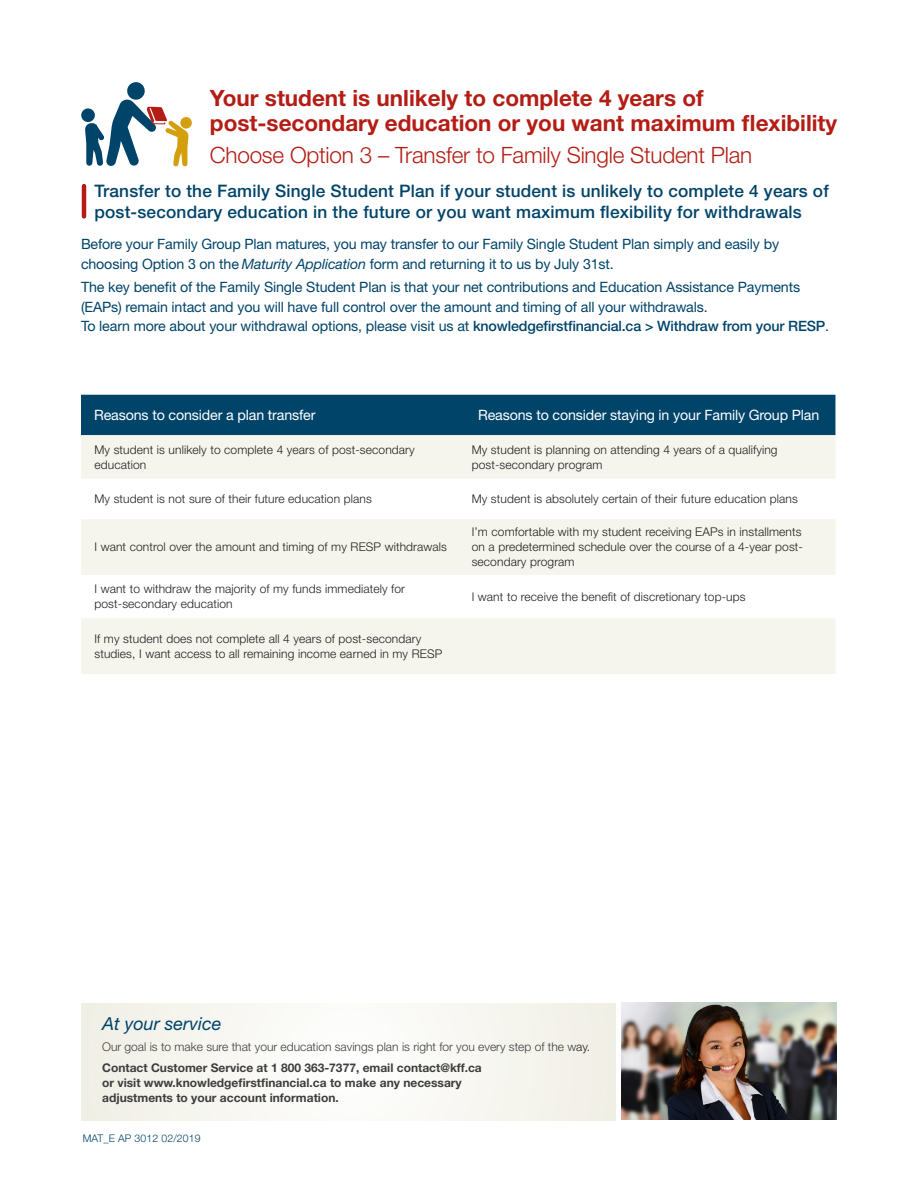
<style>
.page{position:relative;width:918px;height:1188px;background:#fff}
.page>*{position:absolute;margin:0;border:0;box-sizing:border-box;transform-origin:0 0}
.t1{font:700 22.5px/25.5px "Helvetica Neue LT Std";color:#b41d15}
.option{font:300 22.5px "Helvetica Neue LT Std";letter-spacing:-.01em;color:#b41d15}
.small_sub{font:italic 18px "Helvetica Neue LT Std";color:#00446a}
.sub1{font:500 17.25px/21px "Helvetica Neue LT Std";letter-spacing:.01em;color:#00446a}
.para{font:14.25px/19.5px "Helvetica Neue LT Std";letter-spacing:-.01em;color:#00446a}
.t2{font:14.25px "Helvetica Neue LT Std";letter-spacing:-.01em;color:#fff}
.t3{font:300 12px/15px "Helvetica Neue LT Std";letter-spacing:.01em;color:#231f20}
.t4{font:700 12px/15px "Helvetica Neue LT Std";color:#3e3e3f}
.t5{font:300 12px "Helvetica Neue LT Std";color:#3e3e3f}
.t6{font:300 10.5px "Helvetica Neue LT Std";letter-spacing:.01em;color:#00446a}
.s1{font-style:italic}
.s2{font-weight:500}
.s3{color:#231f20}
</style>
<div class="page">
<hr style="left:82px;top:186px;width:4px;height:30px;background:#b41d15">
<div style="left:81px;top:395px;width:754px;height:40px;background:#00446a"></div>
<svg style="left:81px;top:435px;width:754px;height:239px;fill:#f5f4ed"></svg>
<svg style="left:180px;top:117px;width:12px;height:12px"></svg>
<svg style="left:81px;top:108px;width:14px;height:14px"></svg>
<svg style="left:85px;top:82px;width:104px;height:85px"></svg>
<div style="left:81px;top:1003px;width:534px;height:117px;background:#f7f6f1"></div>
<img style="left:621px;top:1002px;width:216px;height:117px">
<p class="t1" style="left:210px;top:85px;width:629px">Your student is unlikely to complete 4 years of post-secondary education or you want maximum flexibility</p>
<p class="option" style="left:210px;top:141px;width:544px">Choose Option 3 – Transfer to Family Single Student Plan</p>
<p class="sub1" style="left:94px;top:180px;width:736px">Transfer to the Family Single Student Plan if your student is unlikely to complete 4 years of post-secondary education in the future or you want maximum flexibility for withdrawals</p>
<p class="para" style="left:81px;top:234px;width:700px">Before your Family Group Plan matures, you may transfer to our Family Single Student Plan simply and easily by choosing Option 3 on the <span class="s1">Maturity Application</span> form and returning it to us by July 31st.</p>
<p class="para" style="left:81px;top:277px;width:750px">The key benefit of the Family Single Student Plan is that your net contributions and Education Assistance Payments (EAPs) remain intact and you will have full control over the amount and timing of all your withdrawals.<br>To learn more about your withdrawal options, please visit us at <span class="s2">knowledgefirstfinancial.ca &gt; Withdraw from your RESP</span>.</p>
<p class="t2" style="left:94px;top:407px;width:223px">Reasons to consider a plan transfer</p>
<p class="t2" style="left:478px;top:407px;width:343px">Reasons to consider staying in your Family Group Plan</p>
<p class="t3" style="left:94px;top:442px;width:322px">My student is unlikely to complete 4 years of post-secondary education</p>
<p class="t3" style="left:472px;top:442px;width:307px">My student is planning on attending 4 years of a qualifying post-secondary program</p>
<p class="t3" style="left:94px;top:491px;width:279px">My student is not sure of their future education plans</p>
<p class="t3" style="left:472px;top:491px;width:328px">My student is absolutely certain of their future education plans</p>
<p class="t3" style="left:94px;top:539px;width:354px">I want control over the amount and timing of my RESP withdrawals</p>
<p class="t3" style="left:472px;top:524px;width:333px">I’m comfortable with my student receiving EAPs in installments on a predetermined schedule over the course of a 4-year post&shy;secondary program</p>
<p class="t3" style="left:94px;top:581px;width:312px">I want to withdraw the majority of my funds immediately for post-secondary education</p>
<p class="t3" style="left:472px;top:589px;width:275px">I want to receive the benefit of discretionary top-ups</p>
<p class="t3" style="left:94px;top:631px;width:349px">If my student does not complete all 4 years of post-secondary studies, I want access to all remaining income earned in my RESP</p>
<p class="small_sub" style="left:102px;top:1013px;width:121px">At your service</p>
<p class="t5" style="left:102px;top:1039px;width:490px">Our goal is to make sure that your education savings plan is right for you every step of the w<span class="s3">ay.</span></p>
<p class="t4" style="left:102px;top:1060px;width:381px">Contact Customer Service at 1 800 363-7377, email contact@kff.ca or visit www.knowledgefirstfinancial.ca to make any necessary adjustments to your account information.</p>
<p class="t6" style="left:83px;top:1132px;width:119px">MAT_E AP 3012 02/2019</p>
</div>
